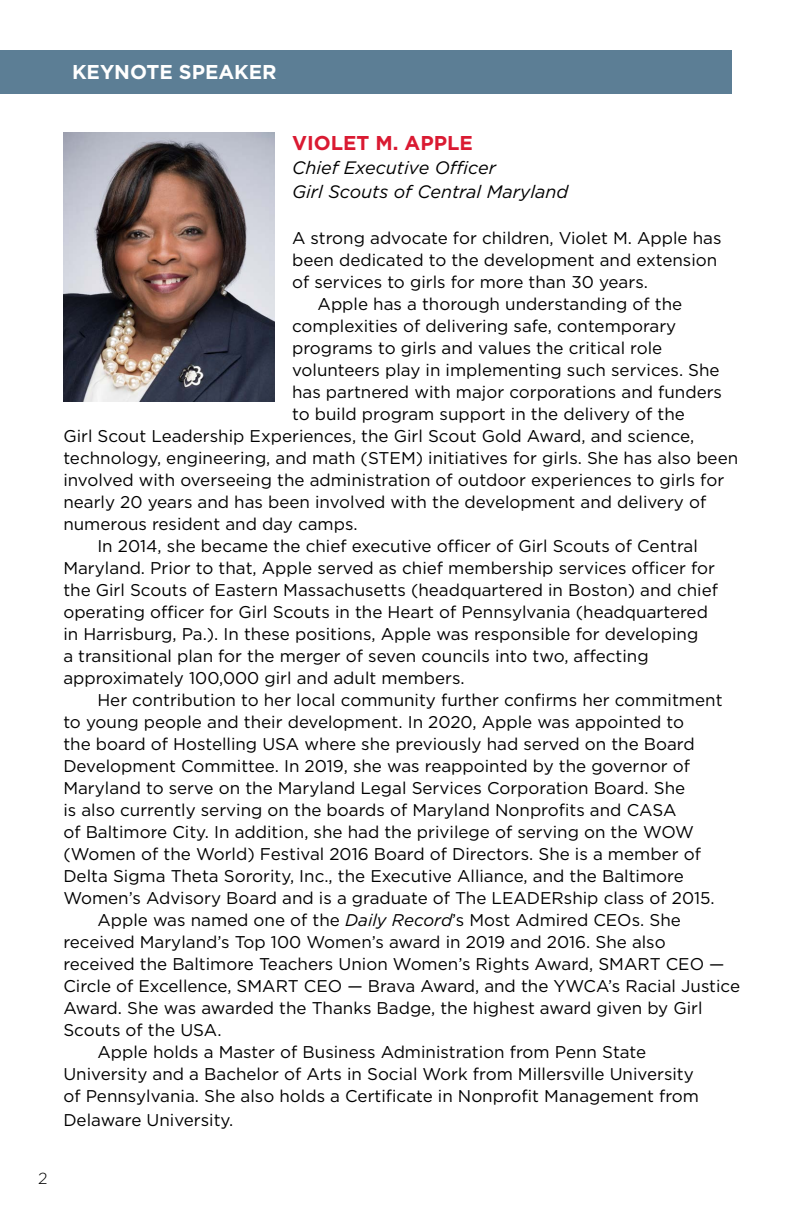
<style>
.page{position:relative;width:792px;height:1224px;background:#fff}
.page>*{position:absolute;margin:0;border:0;box-sizing:border-box;transform-origin:0 0}
.t1{font:700 20px "Gotham";color:#fff}
.t2{font:700 20px "Gotham";color:#da1a32}
.t3{font:italic 18px "Gotham";color:#000}
.t4{font:17px "Gotham";color:#000}
.t5{font:300 16px "Gotham";color:#000}
.s1{font-style:italic}
</style>
<div class="page">
<div style="left:0;top:50px;width:732px;height:44px;background:#5c7e95"></div>
<img style="left:63px;top:132px;width:211px;height:270px">
<h3 class="t1" style="left:72px;top:59px;width:206px">KEYNOTE SPEAKER</h3>
<p class="t5" style="left:38px;top:1169px;width:11px">2</p>
<p class="t2" style="left:292px;top:130px;width:182px">VIOLET M. APPLE</p>
<p class="t3" style="left:292px;top:156px;width:205px">Chief Executive Officer</p>
<p class="t3" style="left:292px;top:180px;width:278px">Girl Scouts of Central Maryland</p>
<p class="t4" style="left:292px;top:227px;width:431px">A strong advocate for children, Violet M. Apple has</p>
<p class="t4" style="left:292px;top:249px;width:427px">been dedicated to the development and extension</p>
<p class="t4" style="left:292px;top:271px;width:357px">of services to girls for more than 30 years.</p>
<p class="t4" style="left:318px;top:293px;width:366px">Apple has a thorough understanding of the</p>
<p class="t4" style="left:292px;top:315px;width:386px">complexities of delivering safe, contemporary</p>
<p class="t4" style="left:292px;top:337px;width:372px">programs to girls and values the critical role</p>
<p class="t4" style="left:292px;top:359px;width:429px">volunteers play in implementing such services. She</p>
<p class="t4" style="left:292px;top:381px;width:432px">has partnered with major corporations and funders</p>
<p class="t4" style="left:292px;top:403px;width:394px">to build program support in the delivery of the</p>
<p class="t4" style="left:63px;top:425px;width:632px">Girl Scout Leadership Experiences, the Girl Scout Gold Award, and science,</p>
<p class="t4" style="left:63px;top:447px;width:676px">technology, engineering, and math (STEM) initiatives for girls. She has also been</p>
<p class="t4" style="left:63px;top:469px;width:662px">involved with overseeing the administration of outdoor experiences to girls for</p>
<p class="t4" style="left:63px;top:491px;width:644px">nearly 20 years and has been involved with the development and delivery of</p>
<p class="t4" style="left:63px;top:513px;width:296px">numerous resident and day camps.</p>
<p class="t4" style="left:97px;top:535px;width:602px">In 2014, she became the chief executive officer of Girl Scouts of Central</p>
<p class="t4" style="left:63px;top:557px;width:653px">Maryland. Prior to that, Apple served as chief membership services officer for</p>
<p class="t4" style="left:63px;top:579px;width:656px">the Girl Scouts of Eastern Massachusetts (headquartered in Boston) and chief</p>
<p class="t4" style="left:63px;top:601px;width:646px">operating officer for Girl Scouts in the Heart of Pennsylvania (headquartered</p>
<p class="t4" style="left:63px;top:623px;width:636px">in Harrisburg, Pa.). In these positions, Apple was responsible for developing</p>
<p class="t4" style="left:63px;top:645px;width:587px">a transitional plan for the merger of seven councils into two, affecting</p>
<p class="t4" style="left:63px;top:667px;width:403px">approximately 100,000 girl and adult members.</p>
<p class="t4" style="left:97px;top:689px;width:627px">Her contribution to her local community further confirms her commitment</p>
<p class="t4" style="left:63px;top:711px;width:622px">to young people and their development. In 2020, Apple was appointed to</p>
<p class="t4" style="left:63px;top:733px;width:633px">the board of Hostelling USA where she previously had served on the Board</p>
<p class="t4" style="left:63px;top:755px;width:628px">Development Committee. In 2019, she was reappointed by the governor of</p>
<p class="t4" style="left:63px;top:777px;width:623px">Maryland to serve on the Maryland Legal Services Corporation Board. She</p>
<p class="t4" style="left:63px;top:799px;width:615px">is also currently serving on the boards of Maryland Nonprofits and CASA</p>
<p class="t4" style="left:63px;top:821px;width:632px">of Baltimore City. In addition, she had the privilege of serving on the WOW</p>
<p class="t4" style="left:63px;top:843px;width:639px">(Women of the World) Festival 2016 Board of Directors. She is a member of</p>
<p class="t4" style="left:63px;top:865px;width:622px">Delta Sigma Theta Sorority, Inc., the Executive Alliance, and the Baltimore</p>
<p class="t4" style="left:63px;top:887px;width:653px">Women’s Advisory Board and is a graduate of The LEADERship class of 2015.</p>
<p class="t4" style="left:97px;top:909px;width:585px">Apple was named one of the <span class="s1">Daily Record</span>’s Most Admired CEOs. She</p>
<p class="t4" style="left:63px;top:931px;width:604px">received Maryland’s Top 100 Women’s award in 2019 and 2016. She also</p>
<p class="t4" style="left:63px;top:953px;width:663px">received the Baltimore Teachers Union Women’s Rights Award, SMART CEO —</p>
<p class="t4" style="left:63px;top:975px;width:678px">Circle of Excellence, SMART CEO — Brava Award, and the YWCA’s Racial Justice</p>
<p class="t4" style="left:63px;top:997px;width:641px">Award. She was awarded the Thanks Badge, the highest award given by Girl</p>
<p class="t4" style="left:63px;top:1019px;width:160px">Scouts of the USA.</p>
<p class="t4" style="left:97px;top:1041px;width:550px">Apple holds a Master of Business Administration from Penn State</p>
<p class="t4" style="left:63px;top:1063px;width:632px">University and a Bachelor of Arts in Social Work from Millersville University</p>
<p class="t4" style="left:63px;top:1085px;width:637px">of Pennsylvania. She also holds a Certificate in Nonprofit Management from</p>
<p class="t4" style="left:63px;top:1109px;width:171px">Delaware University.</p>
</div>
